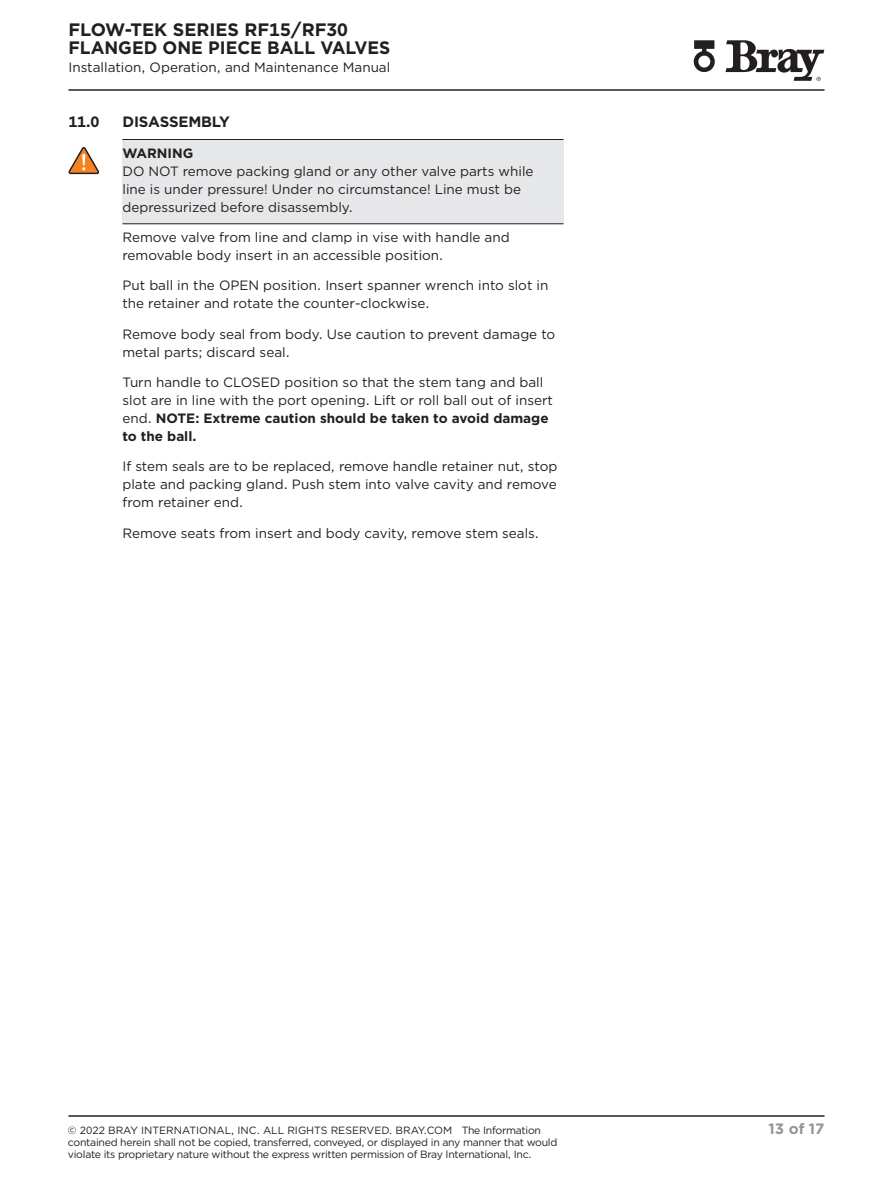
<style>
.page{position:relative;width:893px;height:1188px;background:#fff}
.page>*{position:absolute;margin:0;border:0;box-sizing:border-box;transform-origin:0 0}
.t1{font:700 18px/18px "Gotham";color:#231f20}
.Chapter_Head{font:700 15px "Gotham";letter-spacing:-.01em;color:#231f20}
.t2{font:700 15px "Gotham";color:#939598}
.Body_Text{font:13.5px/18px "Gotham";color:#231f20}
.Body_Text-2{font:700 13.5px "Gotham";color:#231f20}
.t3{font:10.5px/12px "Gotham";letter-spacing:-.025em;color:#231f20}
.t4{font:10.5px "Gotham";color:#231f20}
.s1{font-weight:700}
</style>
<div class="page">
<hr style="left:68px;top:89px;width:756px;height:2px;background:#231f20">
<svg style="left:725px;top:40px;width:99px;height:41px"></svg>
<svg style="left:694px;top:40px;width:21px;height:32px"></svg>
<hr style="left:68px;top:1115px;width:756px;height:2px;background:#231f20">
<div style="left:122px;top:140px;width:441px;height:84px;background:#e6e7e9"></div>
<hr style="left:122px;top:139px;width:441px;height:1px;background:#231f20">
<hr style="left:122px;top:223px;width:441px;height:1px;background:#231f20">
<svg style="left:68px;top:147px;width:31px;height:27px"></svg>
<h1 class="t1" style="left:68px;top:21px;width:323px">FLOW-TEK SERIES RF15/RF30<br>FLANGED ONE PIECE BALL VALVES</h1>
<p class="Body_Text" style="left:68px;top:58px;width:323px">Installation, Operation, and Maintenance Manual</p>
<p class="Chapter_Head" style="left:68px;top:112px;width:33px">11.0</p>
<p class="Chapter_Head" style="left:122px;top:112px;width:109px">DISASSEMBLY</p>
<p class="Body_Text-2" style="left:122px;top:144px;width:72px">WARNING</p>
<p class="Body_Text" style="left:122px;top:162px;width:413px">DO NOT remove packing gland or any other valve parts while line is under pressure! Under no circumstance! Line must be depressurized before disassembly.</p>
<p class="Body_Text" style="left:122px;top:228px;width:389px">Remove valve from line and clamp in vise with handle and removable body insert in an accessible position.</p>
<p class="Body_Text" style="left:122px;top:276px;width:427px">Put ball in the OPEN position. Insert spanner wrench into slot in the retainer and rotate the counter-clockwise.</p>
<p class="Body_Text" style="left:122px;top:325px;width:434px">Remove body seal from body. Use caution to prevent damage to metal parts; discard seal.</p>
<p class="Body_Text" style="left:122px;top:373px;width:432px">Turn handle to CLOSED position so that the stem tang and ball slot are in line with the port opening. Lift or roll ball out of insert end. <span class="s1">NOTE: Extreme caution should be taken to avoid damage to the ball.</span></p>
<p class="Body_Text" style="left:122px;top:457px;width:436px;text-align:justify">If stem seals are to be replaced, remove handle retainer nut, stop plate and packing gland. Push stem into valve cavity and remove from retainer end.</p>
<p class="Body_Text" style="left:122px;top:524px;width:418px">Remove seats from insert and body cavity, remove stem seals.</p>
<p class="t4" style="left:68px;top:1124px;width:475px">© 2022 BRAY INTERNATIONAL, INC. ALL RIGHTS RESERVED. BRAY.COM The Information</p>
<p class="t2" style="left:769px;top:1119px;width:57px">13 of 17</p>
<p class="t3" style="left:68px;top:1136px;width:491px">contained herein shall not be copied, transferred, conveyed, or displayed in any manner that would violate its proprietary nature without the express written permission of Bray International, Inc.</p>
</div>
